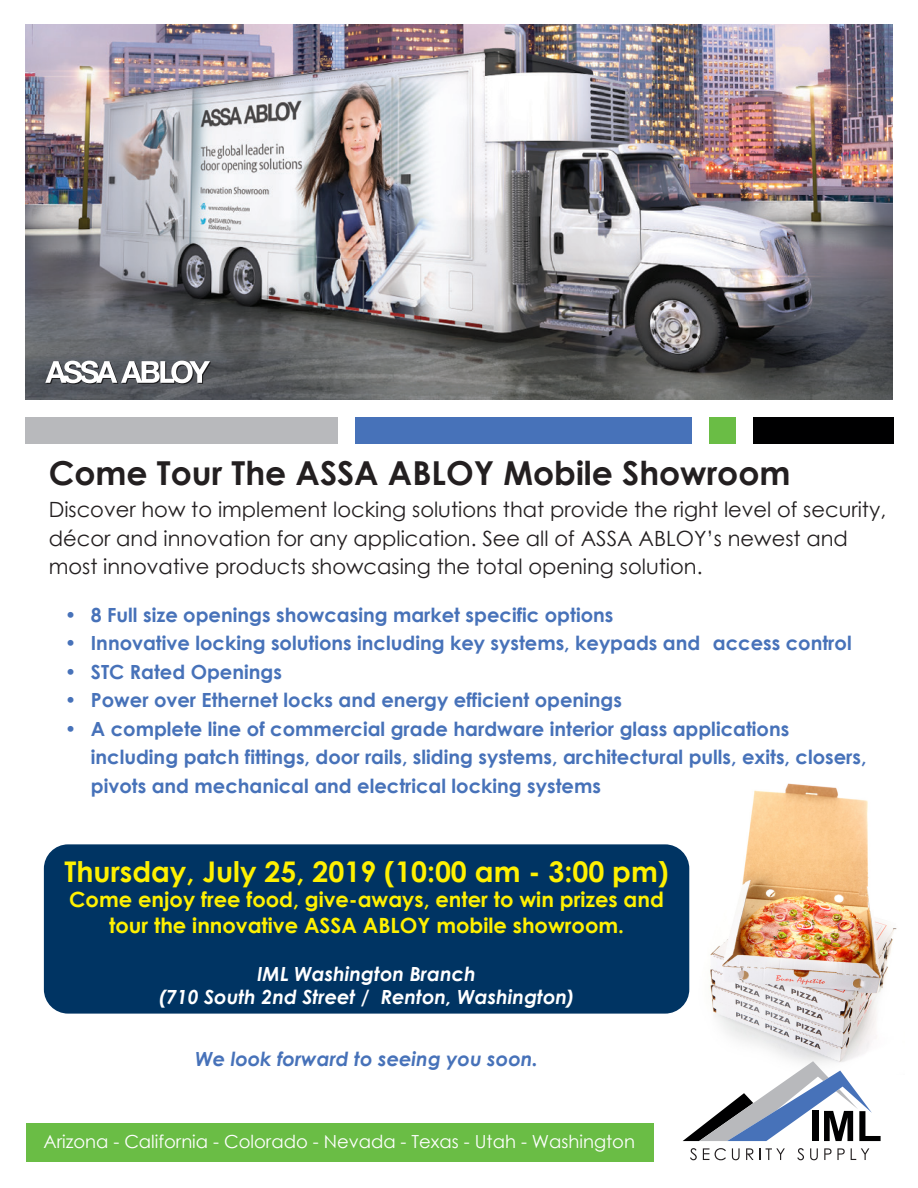
<style>
.page{position:relative;width:918px;height:1188px;background:#fff}
.page>*{position:absolute;margin:0;border:0;box-sizing:border-box;transform-origin:0 0}
.t1{font:700 33px "Century Gothic";color:#231f20}
.t2{font:700 28.5px "Century Gothic";color:#fff101}
.t3{font:21px/28.5px "Century Gothic";color:#231f20}
.t4{font:700 21px/25.2px "Century Gothic";color:#fff101;text-align:center}
.t5{font:700 19.5px/28.5px "Century Gothic";color:#4772b9}
.t6{font:italic 700 19.5px/23.4px "Century Gothic";color:#fff;text-align:center}
.t7{font:italic 700 19.5px "Century Gothic";color:#4772b9}
.t8{font:18px "Century Gothic";color:#fff}
</style>
<div class="page">
<img style="left:710px;top:783px;width:187px;height:278px">
<img style="left:25px;top:24px;width:867px;height:375px">
<div style="left:26px;top:1123px;width:627px;height:39px;background:#6abd45"></div>
<svg style="left:690px;top:1148px;width:7px;height:12px"></svg>
<svg style="left:703px;top:1148px;width:6px;height:12px"></svg>
<svg style="left:715px;top:1148px;width:11px;height:12px"></svg>
<svg style="left:732px;top:1148px;width:8px;height:12px"></svg>
<svg style="left:746px;top:1148px;width:14px;height:12px"></svg>
<svg style="left:766px;top:1148px;width:19px;height:12px"></svg>
<svg style="left:797px;top:1148px;width:7px;height:12px"></svg>
<svg style="left:810px;top:1148px;width:8px;height:12px"></svg>
<svg style="left:824px;top:1148px;width:21px;height:12px"></svg>
<svg style="left:851px;top:1148px;width:18px;height:12px"></svg>
<svg style="left:683px;top:1061px;width:198px;height:80px"></svg>
<div style="left:25px;top:417px;width:313px;height:27px;background:#b8b9bc"></div>
<div style="left:355px;top:417px;width:337px;height:27px;background:#4772b9"></div>
<div style="left:709px;top:417px;width:27px;height:27px;background:#6abd45"></div>
<div style="left:753px;top:417px;width:141px;height:27px;background:#000001"></div>
<div style="left:44px;top:844px;width:645px;height:170px;background:#003463;border-radius:24px"></div>
<svg style="left:45px;top:361px;width:166px;height:23px"></svg>
<h1 class="t1" style="left:49px;top:448px;width:743px">Come Tour The ASSA ABLOY Mobile Showroom</h1>
<p class="t3" style="left:49px;top:495px;width:839px">Discover how to implement locking solutions that provide the right level of security, décor and innovation for any application. See all of ASSA ABLOY’s newest and most innovative products showcasing the total opening solution.</p>
<p class="t5" style="left:65px;top:599px;width:550px">• 8 Full size openings showcasing market specific options</p>
<p class="t5" style="left:65px;top:628px;width:788px">• Innovative locking solutions including key systems, keypads and access control</p>
<p class="t5" style="left:65px;top:656px;width:219px">• STC Rated Openings</p>
<p class="t5" style="left:65px;top:685px;width:559px">• Power over Ethernet locks and energy efficient openings</p>
<p class="t5" style="left:91px;top:714px;width:777px;text-indent:-26px">• A complete line of commercial grade hardware interior glass applications including patch fittings, door rails, sliding systems, architectural pulls, exits, closers, pivots and mechanical and electrical locking systems</p>
<h2 class="t2" style="left:65px;top:850px;width:606px">Thursday, July 25, 2019 (10:00 am - 3:00 pm)</h2>
<p class="t4" style="left:69px;top:886px;width:596px">Come enjoy free food, give-aways, enter to win prizes and tour the innovative ASSA ABLOY mobile showroom.</p>
<p class="t6" style="left:159px;top:961px;width:418px">IML Washington Branch<br>(710 South 2nd Street / Renton, Washington)</p>
<p class="t7" style="left:195px;top:1044px;width:344px">We look forward to seeing you soon.</p>
<p class="t8" style="left:43px;top:1129px;width:593px">Arizona - California - Colorado - Nevada - Texas - Utah - Washington</p>
</div>
